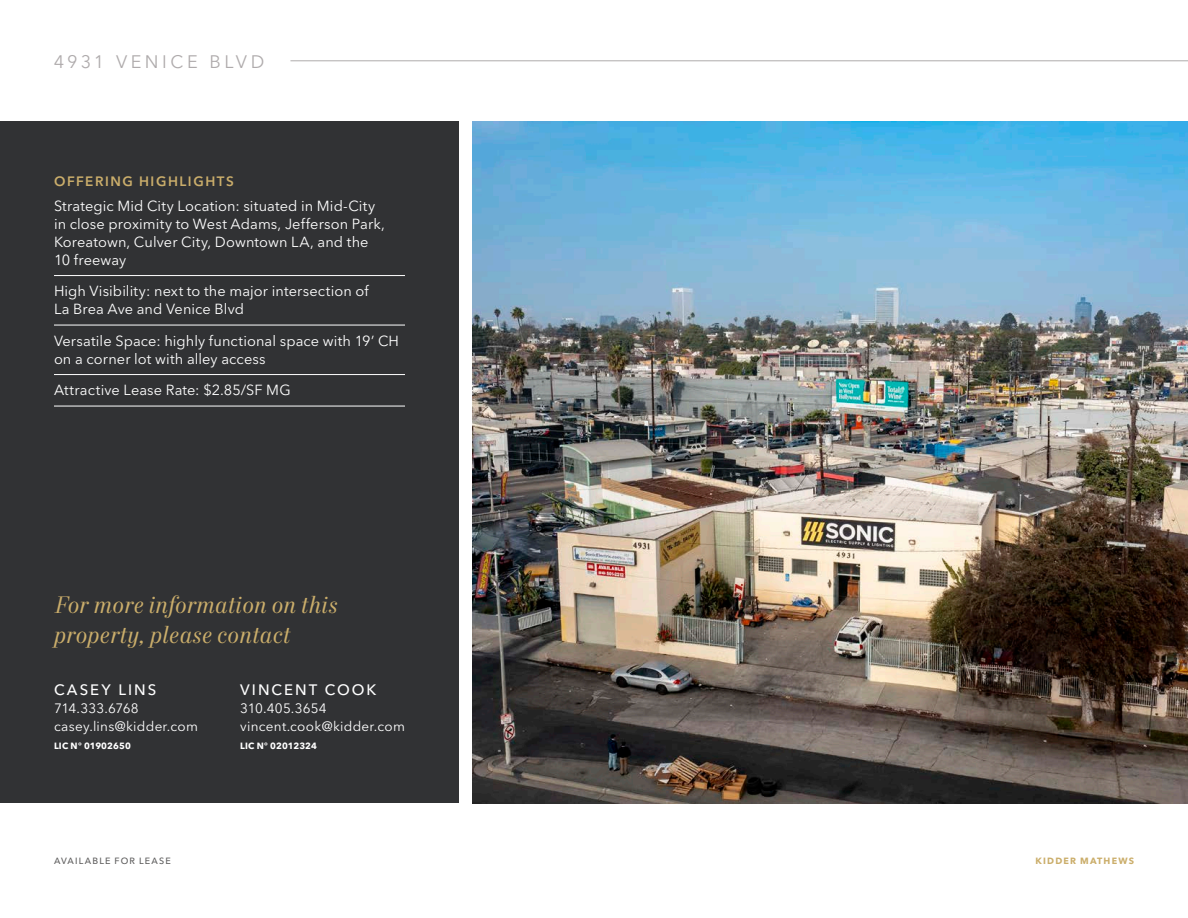
<style>
.page{position:relative;width:1188px;height:918px;background:#fff}
.page>*{position:absolute;margin:0;border:0;box-sizing:border-box;transform-origin:0 0}
.Callout_Text_-_Italics_-_White_2023{font:italic 24px/30px "Mort Modern 08";letter-spacing:.005em;color:#cbae6b}
.t1{font:18px "Avenir Next LT Pro";letter-spacing:.195em;color:#afabac}
.Contact_Info_-_Ash_2023{font:500 15px "Avenir Next LT Pro";letter-spacing:.135em;color:#fff}
.Contact_Info_-_White_2023{font:500 15px "Avenir Next LT Pro";letter-spacing:.135em;color:#fff}
.Factoids_-_White_2023{font:14.55px/18px "Avenir Next LT Pro";letter-spacing:.005em;color:#fff}
.Contact_Info_-_Ash_2023-2{font:13.5px "Avenir Next LT Pro";letter-spacing:.02em;color:#fff}
.Contact_Info_-_White_2023-2{font:13.5px "Avenir Next LT Pro";letter-spacing:.02em;color:#fff}
.Subhead_-_Level_1_-_Gold_2023{font:600 13.5px "Avenir Next LT Pro";letter-spacing:.115em;color:#cbae6b}
.Contact_Info_-_White_2023-3{font:13.5px "Avenir Next LT Pro";letter-spacing:-.03em;color:#fff}
.t2{font:500 9px "Avenir Next LT Pro";letter-spacing:.13em;color:#5e5d5d}
.Contact_Info_-_White_2023-4{font:700 9px "Avenir Next LT Pro";letter-spacing:.015em;color:#fff}
.Contact_Info_-_Ash_2023-3{font:700 9px "Avenir Next LT Pro";letter-spacing:.015em;color:#fff}
.t3{font:700 9px "Avenir Next LT Pro";letter-spacing:.13em;color:#cbae6b}
</style>
<div class="page">
<div style="left:0;top:122px;width:459px;height:681px;background:#313234"></div>
<img style="left:472px;top:122px;width:716px;height:681px">
<hr style="left:54px;top:275px;width:351px;height:1px;background:#fff">
<hr style="left:54px;top:325px;width:351px;height:1px;background:#fff">
<hr style="left:54px;top:374px;width:351px;height:1px;background:#fff">
<hr style="left:54px;top:406px;width:351px;height:1px;background:#fff">
<hr style="left:290px;top:61px;width:898px;height:1px;background:#afabac">
<p class="t1" style="left:54px;top:51px;width:212px">4931 VENICE BLVD</p>
<p class="Subhead_-_Level_1_-_Gold_2023" style="left:54px;top:173px;width:181px">OFFERING HIGHLIGHTS</p>
<p class="Factoids_-_White_2023" style="left:54px;top:196px;width:333px">Strategic Mid City Location: situated in Mid-City in close proximity to West Adams, Jefferson Park, Koreatown, Culver City, Downtown LA, and the 10 freeway</p>
<p class="Factoids_-_White_2023" style="left:54px;top:282px;width:316px">High Visibility: next to the major intersection of<br>La Brea Ave and Venice Blvd</p>
<p class="Factoids_-_White_2023" style="left:54px;top:331px;width:346px">Versatile Space: highly functional space with 19’ CH on a corner lot with alley access</p>
<p class="Factoids_-_White_2023" style="left:54px;top:381px;width:238px">Attractive Lease Rate: $2.85/SF MG</p>
<p class="Callout_Text_-_Italics_-_White_2023" style="left:54px;top:591px;width:285px">For more information on this property, please contact</p>
<p class="Contact_Info_-_Ash_2023" style="left:240px;top:681px;width:138px">VINCENT COOK</p>
<p class="Contact_Info_-_Ash_2023-2" style="left:240px;top:700px;width:88px">310.405.3654</p>
<p class="Contact_Info_-_Ash_2023-2" style="left:240px;top:718px;width:166px">vincent.cook@kidder.com</p>
<p class="Contact_Info_-_Ash_2023-3" style="left:240px;top:740px;width:78px">LIC N° 02012324</p>
<p class="Contact_Info_-_White_2023" style="left:54px;top:681px;width:104px">CASEY LINS</p>
<p class="Contact_Info_-_White_2023-3" style="left:54px;top:700px;width:86px">714.333.6768</p>
<p class="Contact_Info_-_White_2023-2" style="left:54px;top:718px;width:146px">casey.lins@kidder.com</p>
<p class="Contact_Info_-_White_2023-4" style="left:54px;top:740px;width:78px">LIC N° 01902650</p>
<p class="t2" style="left:54px;top:855px;width:118px">AVAILABLE FOR LEASE</p>
<p class="t3" style="left:1036px;top:855px;width:100px">KIDDER MATHEWS</p>
</div>
